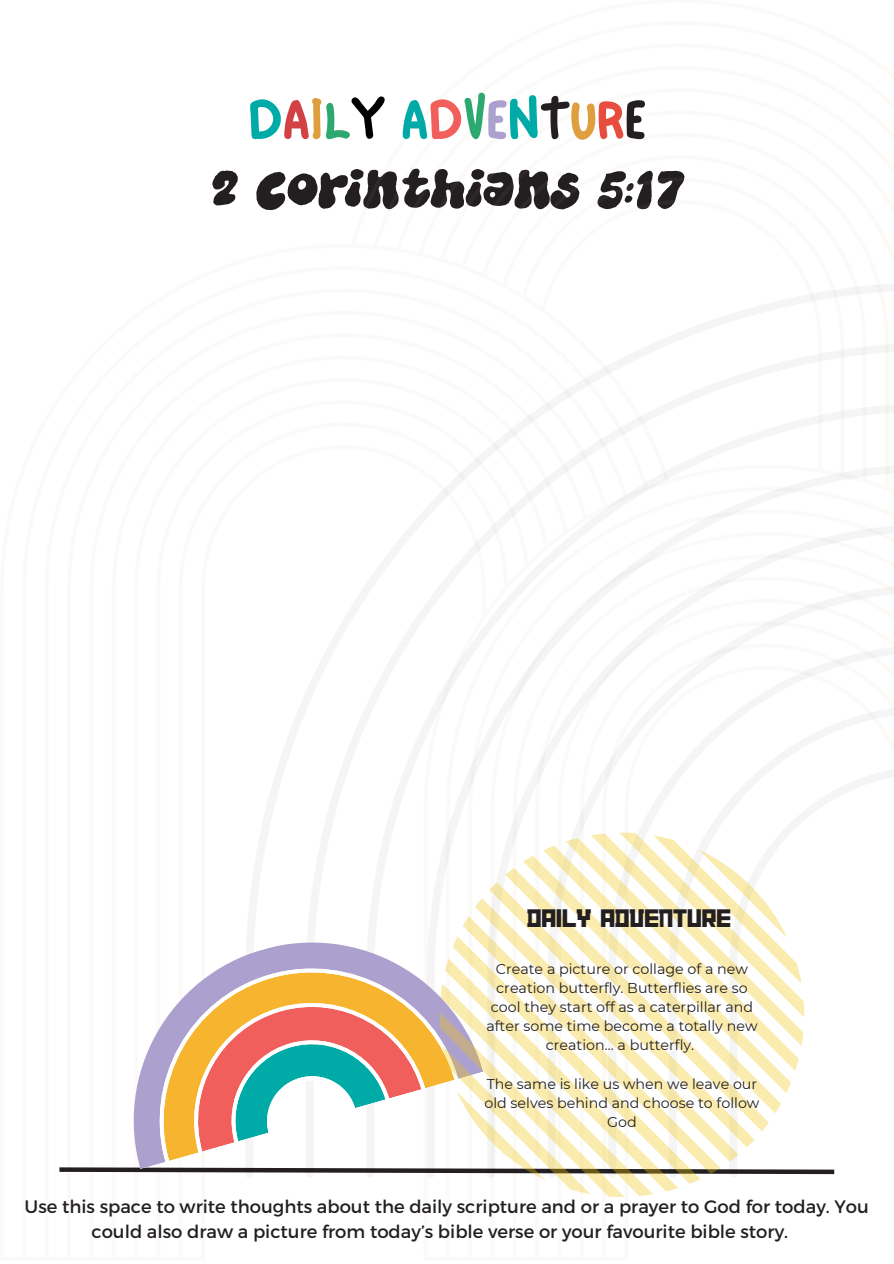
<style>
.page{position:relative;width:894px;height:1264px;background:#fff}
.page>*{position:absolute;margin:0;border:0;box-sizing:border-box;transform-origin:0 0}
.t1{font:59.25px "NF One Little Font Bold";color:#00aaa6}
.t2{font:54.75px "Dirty Clouds";color:#231f20}
.t3{font:26.4px "Architype Aubette";color:#231f20}
.t4{font:18px/24.8px "Montserrat";color:#231f20}
.t5{font:14.25px/19.2px "Montserrat";color:#231f20;text-align:center}
.s1{color:#d24245}
.s2{color:#e09f3e}
.s3{color:#2da86e}
.s4{color:#000}
.s5{color:#f15f5d}
.s6{color:#aca1ce}
.s7{color:#231f20}
.s8{color:#e74c3c}
</style>
<div class="page">
<svg style="left:436px;top:344px;width:457px;height:488px"></svg>
<svg style="left:59px;top:832px;width:776px;height:364px"></svg>
<h2 class="t1" style="left:248px;top:83px;width:399px">D<span class="s1">A</span><span class="s2">I</span><span class="s3">L</span><span class="s4">Y</span> A<span class="s5">D</span><span class="s3">V</span><span class="s6">E</span>N<span class="s7">T</span><span class="s2">U</span><span class="s8">R</span><span class="s7">E</span></h2>
<p class="t2" style="left:210px;top:165px;width:474px">2 Corinthians 5:17</p>
<p class="t3" style="left:527px;top:899px;width:205px">DAILY ADVENTURE</p>
<h3 class="t5" style="left:486px;top:959px;width:272px">Create a picture or collage of a new creation butterfly. Butterflies are so cool they start off as a caterpillar and after some time become a totally new creation... a butterfly.</h3>
<p class="t5" style="left:484px;top:1073px;width:276px">The same is like us when we leave our old selves behind and choose to follow<br>God</p>
<h1 class="t4" style="left:91px;top:1193px;width:778px;text-indent:-67px">Use this space to write thoughts about the daily scripture and or a prayer to God for today. You could also draw a picture from today’s bible verse or your favourite bible story.</h1>
</div>
